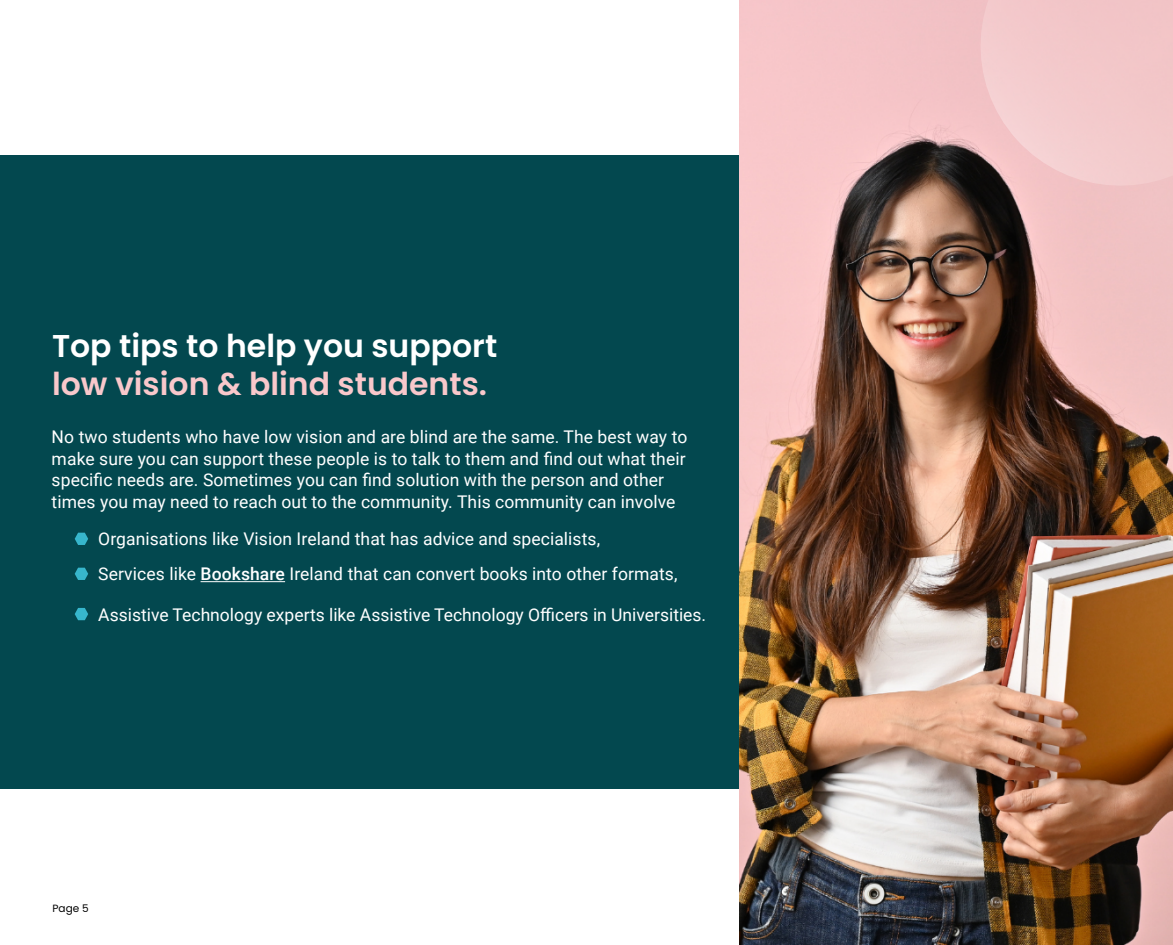
<style>
.page{position:relative;width:1173px;height:945px;background:#fff}
.page>*{position:absolute;margin:0;border:0;box-sizing:border-box;transform-origin:0 0}
.Heading{font:600 31.5px/37.8px "Poppins";color:#f9c8cb}
.Body{font:17.5px/21.9px "Roboto";letter-spacing:.005em;color:#fff}
.t1{font:10.5px "Poppins";color:#000}
.s1{color:#fff}
.s2{font-weight:500}
</style>
<div class="page">
<div style="left:0;top:156px;width:739px;height:633px;background:#03484f"></div>
<svg style="left:75px;top:533px;width:13px;height:12px"></svg>
<svg style="left:75px;top:568px;width:13px;height:12px"></svg>
<hr style="left:200px;top:581px;width:85px;height:1px;background:#fff">
<svg style="left:75px;top:608px;width:13px;height:12px"></svg>
<img style="left:739px;top:0;width:433px;height:945px">
<svg style="left:965px;top:0;width:207px;height:201px;background:#e9c0c2"></svg>
<h2 class="Heading" style="left:52px;top:328px;width:447px"><span class="s1">Top tips to help you support </span>low vision &amp; blind students.</h2>
<p class="Body" style="left:52px;top:425px;width:637px">No two students who have low vision and are blind are the same. The best way to make sure you can support these people is to talk to them and find out what their specific needs are. Sometimes you can find solution with the person and other times you may need to reach out to the community. This community can involve</p>
<p class="Body" style="left:98px;top:528px;width:503px">Organisations like Vision Ireland that has advice and specialists,</p>
<p class="Body" style="left:98px;top:563px;width:580px">Services like <span class="s2">Bookshare</span> Ireland that can convert books into other formats,</p>
<p class="Body" style="left:98px;top:603px;width:609px">Assistive Technology experts like Assistive Technology Officers in Universities.</p>
<p class="t1" style="left:52px;top:903px;width:38px">Page 5</p>
</div>
